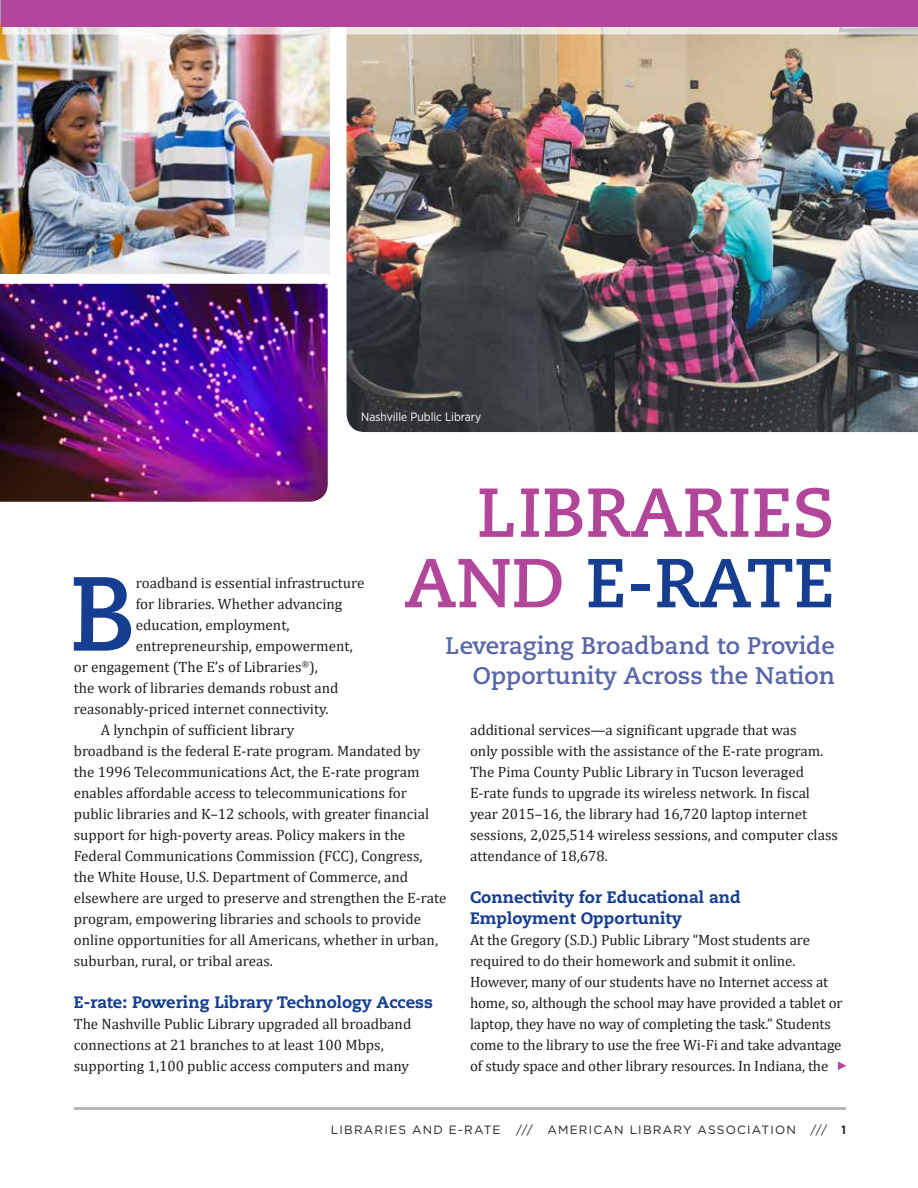
<style>
.page{position:relative;width:918px;height:1188px;background:#fff}
.page>*{position:absolute;margin:0;border:0;box-sizing:border-box;transform-origin:0 0}
.t1{font:700 105px "Caecilia LT Std";color:#163e90}
.t2{font:700 69px/70.5px "Caecilia LT Std";color:#b2469a;text-align:right}
.t3{font:700 24px/30px "Caecilia LT Std";color:#5966a8;text-align:right}
.t4{font:800 16.5px/21px "Caecilia LT Std";color:#163e90}
.t5{font:15px/21px "Cambria";color:#231f20}
.t6{font:12px "Gotham HTF";letter-spacing:.1em;color:#231f20}
.t7{font:12px "Gotham Narrow";color:#fff}
.s1{color:#163e90}
.s2{font-family:"Gotham Narrow";font-weight:700}
</style>
<div class="page">
<img style="left:0;top:0;width:330px;height:274px">
<img style="left:347px;top:34px;width:571px;height:398px">
<img style="left:0;top:284px;width:328px;height:218px">
<svg style="left:837px;top:1061px;width:10px;height:9px"></svg>
<div style="left:2px;top:0;width:916px;height:27px;background:#b2469a"></div>
<svg style="left:2px;top:27px;width:916px;height:7px;fill:#eee8e0"></svg>
<hr style="left:74px;top:1107px;width:772px;height:3px;background:#939598">
<p class="t7" style="left:361px;top:409px;width:122px">Nashville Public Library</p>
<h2 class="t2" style="left:404px;top:479px;width:432px">LIBRARIES<br>AND <span class="s1">E-RATE</span></h2>
<h3 class="t3" style="left:446px;top:631px;width:391px">Leveraging Broadband to Provide<br>Opportunity Across the Nation</h3>
<h1 class="t1" style="left:70px;top:552px;width:68px">B</h1>
<p class="t5" style="left:136px;top:572px;width:230px">roadband is essential infrastructure</p>
<p class="t5" style="left:136px;top:593px;width:208px">for libraries. Whether advancing</p>
<p class="t5" style="left:136px;top:614px;width:155px">education, employment,</p>
<p class="t5" style="left:136px;top:635px;width:219px">entrepreneurship, empowerment,</p>
<p class="t5" style="left:74px;top:656px;width:246px">or engagement (The E’s of Libraries<sup>®</sup>),</p>
<p class="t5" style="left:74px;top:677px;width:266px">the work of libraries demands robust and</p>
<p class="t5" style="left:74px;top:698px;width:256px">reasonably-priced internet connectivity.</p>
<p class="t5" style="left:101px;top:719px;width:195px">A lynchpin of sufficient library</p>
<p class="t5" style="left:74px;top:740px;width:348px">broadband is the federal E-rate program. Mandated by</p>
<p class="t5" style="left:74px;top:761px;width:347px">the 1996 Telecommunications Act, the E-rate program</p>
<p class="t5" style="left:74px;top:782px;width:335px">enables affordable access to telecommunications for</p>
<p class="t5" style="left:74px;top:803px;width:357px">public libraries and K–12 schools, with greater financial</p>
<p class="t5" style="left:74px;top:824px;width:333px">support for high-poverty areas. Policy makers in the</p>
<p class="t5" style="left:74px;top:845px;width:350px">Federal Communications Commission (FCC), Congress,</p>
<p class="t5" style="left:74px;top:866px;width:336px">the White House, U.S. Department of Commerce, and</p>
<p class="t5" style="left:74px;top:887px;width:374px">elsewhere are urged to preserve and strengthen the E-rate</p>
<p class="t5" style="left:74px;top:908px;width:349px">program, empowering libraries and schools to provide</p>
<p class="t5" style="left:74px;top:929px;width:366px">online opportunities for all Americans, whether in urban,</p>
<p class="t5" style="left:74px;top:950px;width:201px">suburban, rural, or tribal areas.</p>
<p class="t4" style="left:74px;top:991px;width:361px">E-rate: Powering Library Technology Access</p>
<p class="t5" style="left:74px;top:1013px;width:339px">The Nashville Public Library upgraded all broadband connections at 21 branches to at least 100 Mbps, supporting 1,100 public access computers and many</p>
<p class="t5" style="left:470px;top:719px;width:369px">additional services—a significant upgrade that was<br>only possible with the assistance of the E-rate program.<br>The Pima County Public Library in Tucson leveraged E-rate funds to upgrade its wireless network. In fiscal year 2015–16, the library had 16,720 laptop internet sessions, 2,025,514 wireless sessions, and computer class attendance of 18,678.</p>
<p class="t4" style="left:470px;top:886px;width:272px">Connectivity for Educational and<br>Employment Opportunity</p>
<p class="t5" style="left:470px;top:929px;width:374px">At the Gregory (S.D.) Public Library “Most students are required to do their homework and submit it online.<br>However, many of our students have no Internet access at home, so, although the school may have provided a tablet or laptop, they have no way of completing the task.” Students come to the library to use the free Wi-Fi and take advantage of study space and other library resources. In Indiana, the</p>
<p class="t6" style="left:331px;top:1123px;width:171px">LIBRARIES AND E-RATE</p>
<p class="t6" style="left:516px;top:1123px;width:331px">/// AMERICAN LIBRARY ASSOCIATION /// <span class="s2">1</span></p>
</div>
